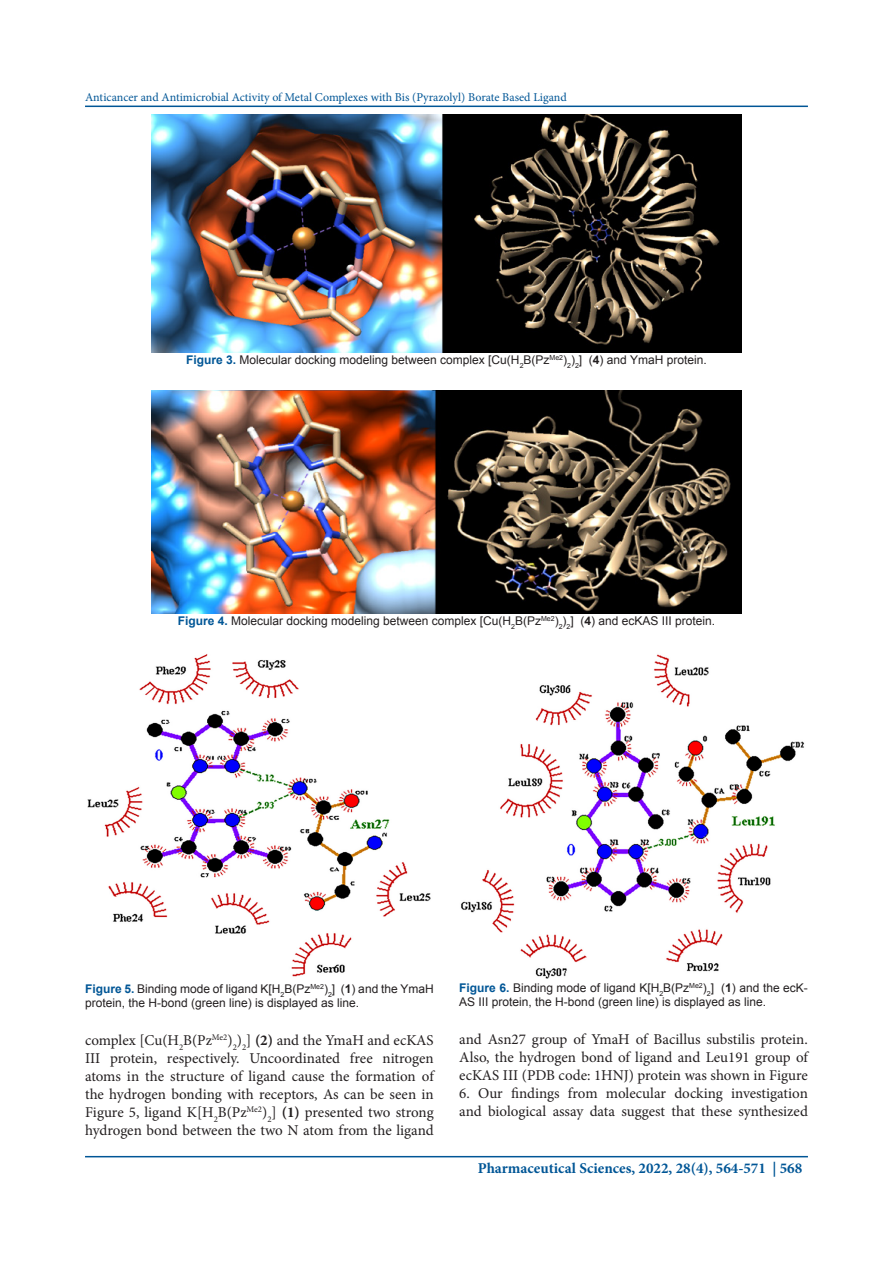
<style>
.page{position:relative;width:893px;height:1263px;background:#fff}
.page>*{position:absolute;margin:0;border:0;box-sizing:border-box;transform-origin:0 0}
.t1{font:15px/18px "Minion Pro";color:#231f20;text-align:justify}
.t2{font:700 15px "Minion Pro";color:#005696}
.t3{font:12px/13.8px "Arial";color:#231f20}
.t4{font:12px "Minion Pro";color:#005696}
.s1{font-weight:700;color:#005696}
.s2{font-weight:700}
</style>
<div class="page">
<hr style="left:85px;top:106px;width:723px;height:1px;background:#005696">
<hr style="left:85px;top:1156px;width:723px;height:1px;background:#005696">
<img style="left:151px;top:115px;width:591px;height:237px">
<img style="left:151px;top:391px;width:591px;height:222px">
<img style="left:87px;top:654px;width:344px;height:323px">
<img style="left:461px;top:654px;width:344px;height:324px">
<p class="t4" style="left:85px;top:89px;width:483px">Anticancer and Antimicrobial Activity of Metal Complexes with Bis (Pyrazolyl) Borate Based Ligand</p>
<p class="t3" style="left:186px;top:353px;width:522px"><span class="s1">Figure 3.</span> Molecular docking modeling between complex [Cu(H<sub>2</sub>B(Pz<sup>Me2</sup>)<sub>2</sub>)<sub>2</sub>] (<span class="s2">4</span>) and YmaH protein.</p>
<p class="t3" style="left:178px;top:614px;width:539px"><span class="s1">Figure 4.</span> Molecular docking modeling between complex [Cu(H<sub>2</sub>B(Pz<sup>Me2</sup>)<sub>2</sub>)<sub>2</sub>] (<span class="s2">4</span>) and ecKAS III protein.</p>
<p class="t3" style="left:85px;top:982px;width:350px"><span class="s1">Figure 5.</span> Binding mode of ligand K[H<sub>2</sub>B(Pz<sup>Me2</sup>)<sub>2</sub>] (<span class="s2">1</span>) and the YmaH protein, the H-bond (green line) is displayed as line.</p>
<p class="t3" style="left:459px;top:981px;width:350px"><span class="s1">Figure 6.</span> Binding mode of ligand K[H<sub>2</sub>B(Pz<sup>Me2</sup>)<sub>2</sub>] (<span class="s2">1</span>) and the ecK-<br>AS III protein, the H-bond (green line) is displayed as line.</p>
<p class="t1" style="left:85px;top:1031px;width:350px">complex [Cu(H<sub>2</sub>B(Pz<sup>Me2</sup>)<sub>2</sub>)<sub>2</sub>] <span class="s2">(2)</span> and the YmaH and ecKAS III protein, respectively. Uncoordinated free nitrogen atoms in the structure of ligand cause the formation of the hydrogen bonding with receptors, As can be seen in Figure 5, ligand K[H<sub>2</sub>B(Pz<sup>Me2</sup>)<sub>2</sub>] <span class="s2">(1)</span> presented two strong hydrogen bond between the two N atom from the ligand</p>
<p class="t1" style="left:459px;top:1030px;width:350px">and Asn27 group of YmaH of Bacillus substilis protein.<br>Also, the hydrogen bond of ligand and Leu191 group of ecKAS III (PDB code: 1HNJ) protein was shown in Figure</p>
<p class="t1" style="left:459px;top:1084px;width:350px">6. Our findings from molecular docking investigation and biological assay data suggest that these synthesized</p>
<p class="t2" style="left:478px;top:1158px;width:326px">Pharmaceutical Sciences, 2022, 28(4), 564-571 | 568</p>
</div>
